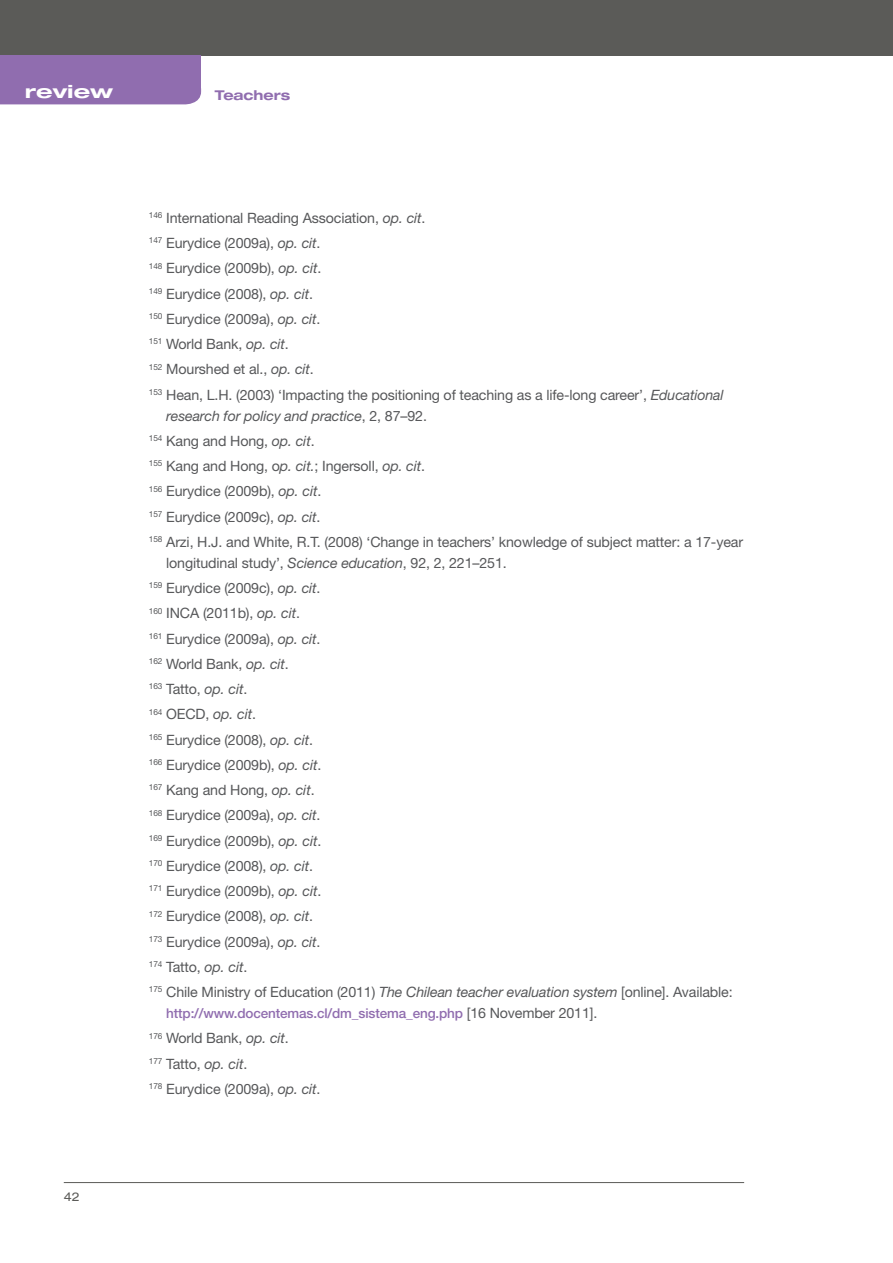
<style>
.page{position:relative;width:893px;height:1263px;background:#fff}
.page>*{position:absolute;margin:0;border:0;box-sizing:border-box;transform-origin:0 0}
.t1{font:700 expanded 18px "Helvetica Neue LT Std";color:#fff;scale:1.21 1}
.t2{font:14.25px/25.2px "Helvetica Neue LT Std";letter-spacing:-.01em;color:#57585a}
.t3{font:500 13.5px "Helvetica Neue LT Std";letter-spacing:-.01em;color:#906daf}
.t4{font:700 expanded 13.5px "Helvetica Neue LT Std";color:#906daf}
.t5{font:expanded 12px "Helvetica Neue LT Std";color:#5b5b58}
.s1{font-style:italic}
.s2{font-weight:400;font-size:14.25px;color:#57585a}
</style>
<div class="page">
<hr style="left:64px;top:1182px;width:680px;height:1px;background:#5b5b58">
<div style="left:0;top:0;width:893px;height:55px;background:#5b5b58"></div>
<div style="left:0;top:89px;width:201px;height:15px;background:#906daf"></div>
<div style="left:0;top:55px;width:201px;height:34px;background:#906daf"></div>
<p class="t1" style="left:25px;top:80px;width:74px">review</p>
<p class="t4" style="left:215px;top:87px;width:77px">Teachers</p>
<p class="t5" style="left:64px;top:1190px;width:18px">42</p>
<p class="t2" style="left:149px;top:205px;width:576px"><sup>146</sup> International Reading Association, <span class="s1">op. cit</span>.<br><sup>147</sup> Eurydice (2009a), <span class="s1">op. cit</span>.<br><sup>148</sup> Eurydice (2009b), <span class="s1">op. cit</span>.<br><sup>149</sup> Eurydice (2008), <span class="s1">op. cit</span>.<br><sup>150</sup> Eurydice (2009a), <span class="s1">op. cit</span>.<br><sup>151</sup> World Bank, <span class="s1">op. cit</span>.<br><sup>152</sup> Mourshed et al., <span class="s1">op. cit</span>.<br><sup>153</sup> Hean, L.H. (2003) ‘Impacting the positioning of teaching as a life-long career’, <span class="s1">Educational</span></p>
<p class="t2" style="left:149px;top:403px;width:596px;text-indent:17px"><span class="s1">research for policy and practice</span>, 2, 87–92.<br><sup>154</sup> Kang and Hong, <span class="s1">op. cit</span>.<br><sup>155</sup> Kang and Hong, o<span class="s1">p. cit.</span>; Ingersoll, <span class="s1">op. cit</span>.<br><sup>156</sup> Eurydice (2009b), <span class="s1">op. cit</span>.<br><sup>157</sup> Eurydice (2009c), <span class="s1">op. cit</span>.<br><sup>158</sup> Arzi, H.J. and White, R.T. (2008) ‘Change in teachers’ knowledge of subject matter: a 17-year</p>
<p class="t2" style="left:149px;top:550px;width:585px;text-indent:17px">longitudinal study’, <span class="s1">Science education</span>, 92, 2, 221–251.<br><sup>159</sup> Eurydice (2009c), <span class="s1">op. cit</span>.<br><sup>160</sup> INCA (2011b), <span class="s1">op. cit</span>.<br><sup>161</sup> Eurydice (2009a), <span class="s1">op. cit</span>.<br><sup>162</sup> World Bank, <span class="s1">op. cit</span>.<br><sup>163</sup> Tatto, <span class="s1">op. cit</span>.<br><sup>164</sup> OECD, <span class="s1">op. cit</span>.<br><sup>165</sup> Eurydice (2008), <span class="s1">op. cit</span>.<br><sup>166</sup> Eurydice (2009b), <span class="s1">op. cit</span>.<br><sup>167</sup> Kang and Hong, <span class="s1">op. cit</span>.<br><sup>168</sup> Eurydice (2009a), <span class="s1">op. cit</span>.<br><sup>169</sup> Eurydice (2009b), <span class="s1">op. cit</span>.<br><sup>170</sup> Eurydice (2008), <span class="s1">op. cit</span>.<br><sup>171</sup> Eurydice (2009b), <span class="s1">op. cit</span>.<br><sup>172</sup> Eurydice (2008), <span class="s1">op. cit</span>.<br><sup>173</sup> Eurydice (2009a), <span class="s1">op. cit</span>.<br><sup>174</sup> Tatto, <span class="s1">op. cit</span>.<br><sup>175</sup> Chile Ministry of Education (2011) <span class="s1">The Chilean teacher evaluation system</span> [online]. Available:</p>
<p class="t3" style="left:166px;top:1005px;width:433px">http://www.docentemas.cl/dm_sistema_eng.php <span class="s2">[16 November 2011].</span></p>
<p class="t2" style="left:149px;top:1025px;width:173px"><sup>176</sup> World Bank, <span class="s1">op. cit</span>.<br><sup>177</sup> Tatto, <span class="s1">op. cit</span>.<br><sup>178</sup> Eurydice (2009a), <span class="s1">op. cit</span>.</p>
</div>
